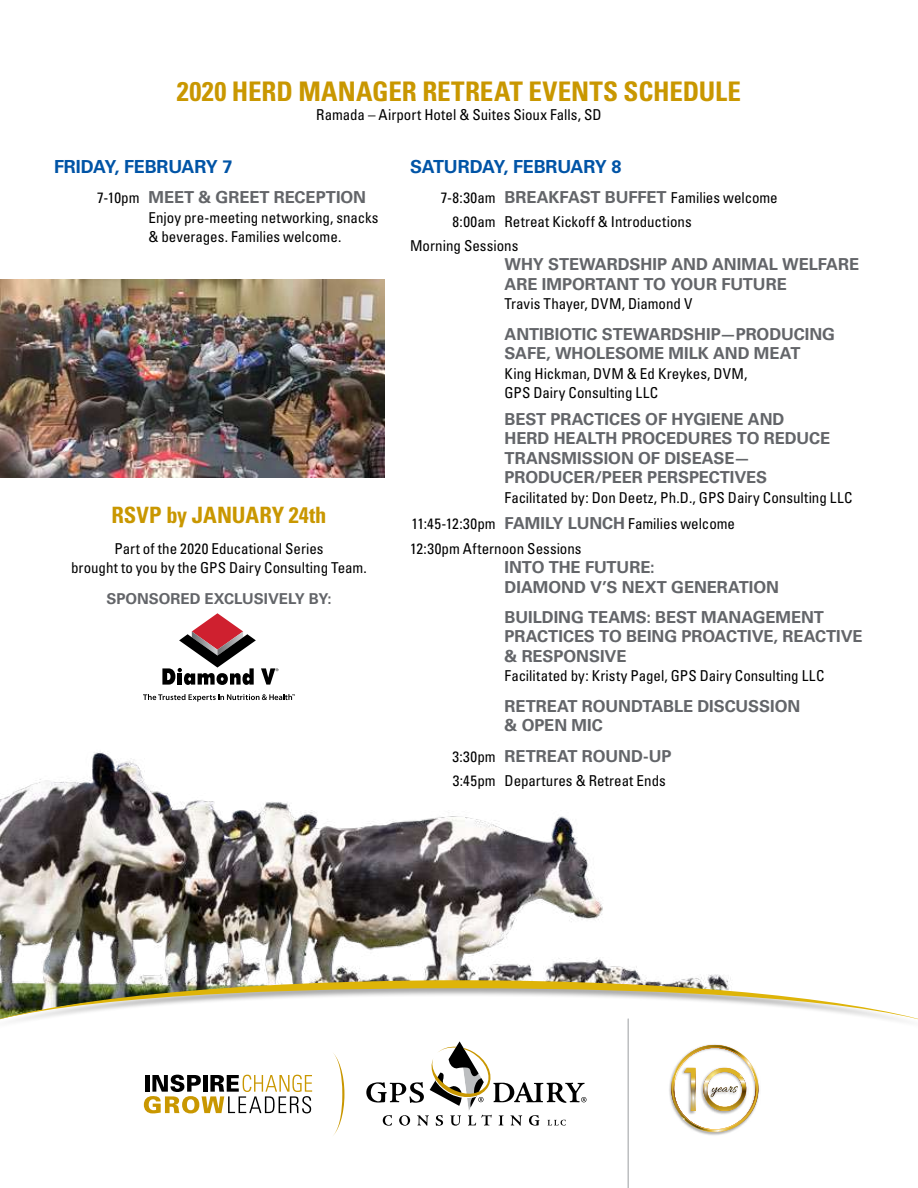
<style>
.page{position:relative;width:918px;height:1188px;background:#fff}
.page>*{position:absolute;margin:0;border:0;box-sizing:border-box;transform-origin:0 0}
.t1{font:700 condensed 27px "Univers LT Std";letter-spacing:-.005em;color:#c99700}
.t2{font:700 condensed 22.5px "Univers LT Std";color:#c99700}
.t3{font:700 18px "Univers LT Std";letter-spacing:-.015em;color:#0054a6}
.t4{font:700 16.5px/19.5px "Univers LT Std";letter-spacing:-.005em;color:#636569}
.t5{font:condensed 15px/19.5px "Univers LT Std";color:#000}
.t6{font:700 15px "Univers LT Std";color:#636569}
.s1{font-weight:700;font-stretch:normal;font-size:16.5px;color:#636569}
.s2{font-weight:400;font-stretch:condensed;font-size:15px;color:#000}
</style>
<div class="page">
<img style="left:0;top:751px;width:731px;height:229px">
<svg style="left:0;top:980px;width:918px;height:41px"></svg>
<img style="left:698px;top:1044px;width:61px;height:91px">
<img style="left:669px;top:1045px;width:89px;height:87px">
<hr style="left:627px;top:1019px;width:2px;height:169px;background:#bcbec0">
<svg style="left:366px;top:1041px;width:220px;height:85px"></svg>
<svg style="left:333px;top:1053px;width:11px;height:83px"></svg>
<svg style="left:144px;top:1075px;width:168px;height:38px"></svg>
<svg style="left:143px;top:694px;width:152px;height:8px"></svg>
<svg style="left:162px;top:613px;width:116px;height:72px"></svg>
<img style="left:0;top:280px;width:384px;height:198px">
<h1 class="t1" style="left:177px;top:74px;width:566px">2020 HERD MANAGER RETREAT EVENTS SCHEDULE</h1>
<p class="t5" style="left:316px;top:105px;width:287px">Ramada – Airport Hotel &amp; Suites Sioux Falls, SD</p>
<p class="t3" style="left:410px;top:156px;width:213px">SATURDAY, FEBRUARY 8</p>
<p class="t5" style="left:441px;top:188px;width:339px">7-8:30am <span class="s1">BREAKFAST BUFFET</span> Families welcome</p>
<p class="t5" style="left:453px;top:212px;width:241px">8:00am Retreat Kickoff &amp; Introductions</p>
<p class="t5" style="left:410px;top:236px;width:110px">Morning Sessions</p>
<p class="t4" style="left:505px;top:255px;width:356px">WHY STEWARDSHIP AND ANIMAL WELFARE<br>ARE IMPORTANT TO YOUR FUTURE</p>
<p class="t5" style="left:505px;top:294px;width:189px">Travis Thayer, DVM, Diamond V</p>
<p class="t4" style="left:505px;top:324px;width:332px">ANTIBIOTIC STEWARDSHIP—PRODUCING<br>SAFE, WHOLESOME MILK AND MEAT</p>
<p class="t5" style="left:505px;top:363px;width:244px">King Hickman, DVM &amp; Ed Kreykes, DVM,<br>GPS Dairy Consulting LLC</p>
<p class="t4" style="left:505px;top:409px;width:327px">BEST PRACTICES OF HYGIENE AND<br>HERD HEALTH PROCEDURES TO REDUCE<br>TRANSMISSION OF DISEASE—<br>PRODUCER/PEER PERSPECTIVES</p>
<p class="t5" style="left:410px;top:484px;width:444px;line-height:25.7px;text-indent:94px">Facilitated by: Don Deetz, Ph.D., GPS Dairy Consulting LLC<br>11:45-12:30pm <span class="s1">FAMILY LUNCH</span> Families welcome<br>12:30pm Afternoon Sessions</p>
<p class="t4" style="left:505px;top:558px;width:276px">INTO THE FUTURE:<br>DIAMOND V’S NEXT GENERATION</p>
<p class="t4" style="left:505px;top:608px;width:360px">BUILDING TEAMS: BEST MANAGEMENT<br>PRACTICES TO BEING PROACTIVE, REACTIVE &amp; RESPONSIVE</p>
<p class="t5" style="left:505px;top:666px;width:321px">Facilitated by: Kristy Pagel, GPS Dairy Consulting LLC</p>
<p class="t4" style="left:505px;top:696px;width:297px">RETREAT ROUNDTABLE DISCUSSION &amp; OPEN MIC</p>
<p class="t4" style="left:452px;top:746px;width:221px"><span class="s2">3:30pm</span> RETREAT ROUND-UP</p>
<p class="t5" style="left:453px;top:771px;width:214px">3:45pm Departures &amp; Retreat Ends</p>
<p class="t3" style="left:54px;top:156px;width:180px">FRIDAY, FEBRUARY 7</p>
<p class="t4" style="left:97px;top:188px;width:270px"><span class="s2">7-10pm</span> MEET &amp; GREET RECEPTION</p>
<p class="t5" style="left:149px;top:208px;width:232px">Enjoy pre-meeting networking, snacks &amp; beverages. Families welcome.</p>
<h2 class="t2" style="left:112px;top:501px;width:217px">RSVP by JANUARY 24th</h2>
<p class="t5" style="left:71px;top:539px;width:297px;text-align:center">Part of the 2020 Educational Series<br>brought to you by the GPS Dairy Consulting Team.</p>
<p class="t6" style="left:106px;top:590px;width:227px">SPONSORED EXCLUSIVELY BY:</p>
</div>
